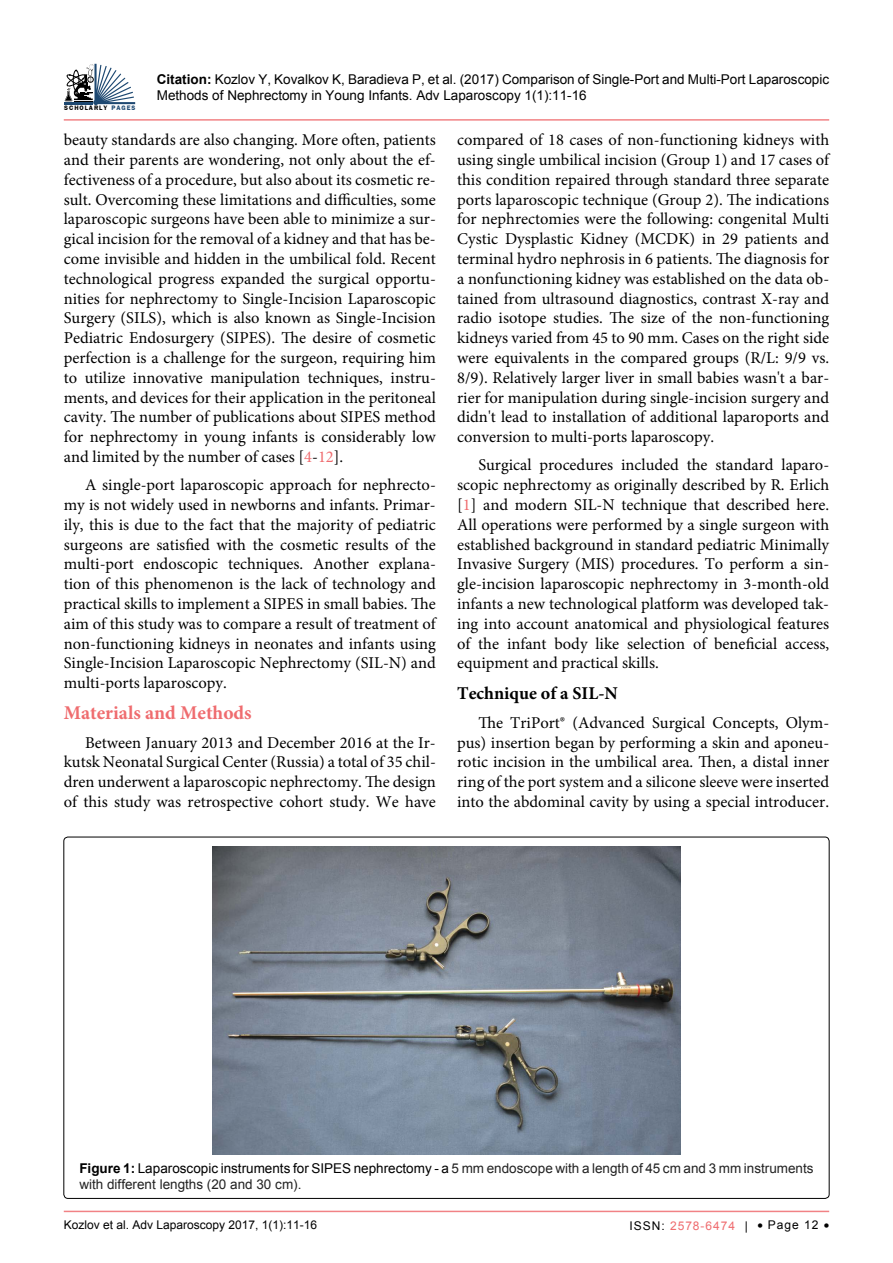
<style>
.page{position:relative;width:893px;height:1263px;background:#fff}
.page>*{position:absolute;margin:0;border:0;box-sizing:border-box;transform-origin:0 0}
.t1{font:700 19.5px "Minion Pro";color:#ef6c6f}
.t2{font:700 18px "Minion Pro";color:#000}
.t3{font:16.5px/19.8px "Minion Pro";color:#000;text-align:justify}
.t4{font:13.5px/16.2px "Arial";color:#000}
.t5{font:13.5px/16.2px "Arial";color:#222}
.t6{font:12px "Arial";color:#000}
.t7{font:12px "Arial";letter-spacing:.08em;color:#ef6c6f}
.t8{font:10.2px "Freesia UPC Bold";letter-spacing:.09em;color:#000}
.s1{color:#1d4871}
.s2{font-weight:700}
.s3{color:#ef6c6f}
.s4{font-weight:700;color:#000}
.s5{color:#000}
</style>
<div class="page">
<hr style="left:64px;top:1211px;width:765px;height:1px;background:#ef6c6f">
<hr style="left:64px;top:119px;width:765px;height:2px;background:#ef6c6f">
<hr style="left:64px;top:102px;width:29px;height:2px;background:#1d4871">
<svg style="left:65px;top:64px;width:70px;height:41px"></svg>
<img style="left:212px;top:846px;width:469px;height:309px">
<p class="t8" style="left:64px;top:100px;width:73px">SCHOLARLY <span class="s1">PAGES</span></p>
<p class="t4" style="left:157px;top:71px;width:674px"><span class="s2">Citation:</span> Kozlov Y, Kovalkov K, Baradieva P, et al. (2017) Comparison of Single-Port and Multi-Port Laparoscopic<br>Methods of Nephrectomy in Young Infants. Adv Laparoscopy 1(1):11-16</p>
<p class="t3" style="left:64px;top:130px;width:374px">beauty standards are also changing. More often, patients and their parents are wondering, not only about the ef&shy;fectiveness of a procedure, but also about its cosmetic re&shy;sult. Overcoming these limitations and difficulties, some laparoscopic surgeons have been able to minimize a sur&shy;gical incision for the removal of a kidney and that has be&shy;come invisible and hidden in the umbilical fold. Recent technological progress expanded the surgical opportu&shy;nities for nephrectomy to Single-Incision Laparoscopic Surgery (SILS), which is also known as Single-Incision Pediatric Endosurgery (SIPES). The desire of cosmetic perfection is a challenge for the surgeon, requiring him to utilize innovative manipulation techniques, instru&shy;ments, and devices for their application in the peritoneal cavity. The number of publications about SIPES method for nephrectomy in young infants is considerably low and limited by the number of cases [<span class="s3">4</span>-<span class="s3">12</span>].</p>
<p class="t3" style="left:64px;top:475px;width:374px;text-indent:21px">A single-port laparoscopic approach for nephrecto&shy;my is not widely used in newborns and infants. Primar&shy;ily, this is due to the fact that the majority of pediatric surgeons are satisfied with the cosmetic results of the multi-port endoscopic techniques. Another explana&shy;tion of this phenomenon is the lack of technology and practical skills to implement a SIPES in small babies. The aim of this study was to compare a result of treatment of non-functioning kidneys in neonates and infants using Single-Incision Laparoscopic Nephrectomy (SIL-N) and multi-ports laparoscopy.</p>
<p class="t1" style="left:64px;top:699px;width:189px">Materials and Methods</p>
<p class="t3" style="left:64px;top:732px;width:374px;text-indent:21px">Between January 2013 and December 2016 at the Ir&shy;kutsk Neonatal Surgical Center (Russia) a total of 35 chil&shy;dren underwent a laparoscopic nephrectomy. The design of this study was retrospective cohort study. We have</p>
<p class="t3" style="left:457px;top:130px;width:374px">compared of 18 cases of non-functioning kidneys with using single umbilical incision (Group 1) and 17 cases of this condition repaired through standard three separate ports laparoscopic technique (Group 2). The indications for nephrectomies were the following: congenital Multi Cystic Dysplastic Kidney (MCDK) in 29 patients and terminal hydro nephrosis in 6 patients. The diagnosis for a nonfunctioning kidney was established on the data ob&shy;tained from ultrasound diagnostics, contrast X-ray and radio isotope studies. The size of the non-functioning kidneys varied from 45 to 90 mm. Cases on the right side were equivalents in the compared groups (R/L: 9/9 vs.<br>8/9). Relatively larger liver in small babies wasn't a bar&shy;rier for manipulation during single-incision surgery and didn't lead to installation of additional laparoports and conversion to multi-ports laparoscopy.</p>
<p class="t3" style="left:457px;top:455px;width:374px;text-indent:21px">Surgical procedures included the standard laparo&shy;scopic nephrectomy as originally described by R. Erlich [<span class="s3">1</span>] and modern SIL-N technique that described here.<br>All operations were performed by a single surgeon with established background in standard pediatric Minimally Invasive Surgery (MIS) procedures. To perform a sin&shy;gle-incision laparoscopic nephrectomy in 3-month-old infants a new technological platform was developed tak&shy;ing into account anatomical and physiological features of the infant body like selection of beneficial access, equipment and practical skills.</p>
<p class="t2" style="left:457px;top:681px;width:162px">Technique of a SIL-N</p>
<p class="t3" style="left:457px;top:713px;width:374px;text-indent:21px">The TriPort® (Advanced Surgical Concepts, Olym&shy;pus) insertion began by performing a skin and aponeu&shy;rotic incision in the umbilical area. Then, a distal inner ring of the port system and a silicone sleeve were inserted into the abdominal cavity by using a special introducer.</p>
<p class="t5" style="left:79px;top:1160px;width:736px"><span class="s4">Figure 1:</span> <span class="s5">Laparoscopic instruments for SIPES nephrectomy - a</span> 5 mm endoscope with a length of 45 cm and 3 mm instruments with different lengths (20 and 30 cm).</p>
<p class="t6" style="left:64px;top:1217px;width:255px">Kozlov et al. Adv Laparoscopy 2017, 1(1):11-16</p>
<p class="t7" style="left:630px;top:1217px;width:120px"><span class="s5">ISSN:</span> 2578-6474 <span class="s5">|</span></p>
<p class="t6" style="left:757px;top:1217px;width:73px">• Page 12 •</p>
</div>
